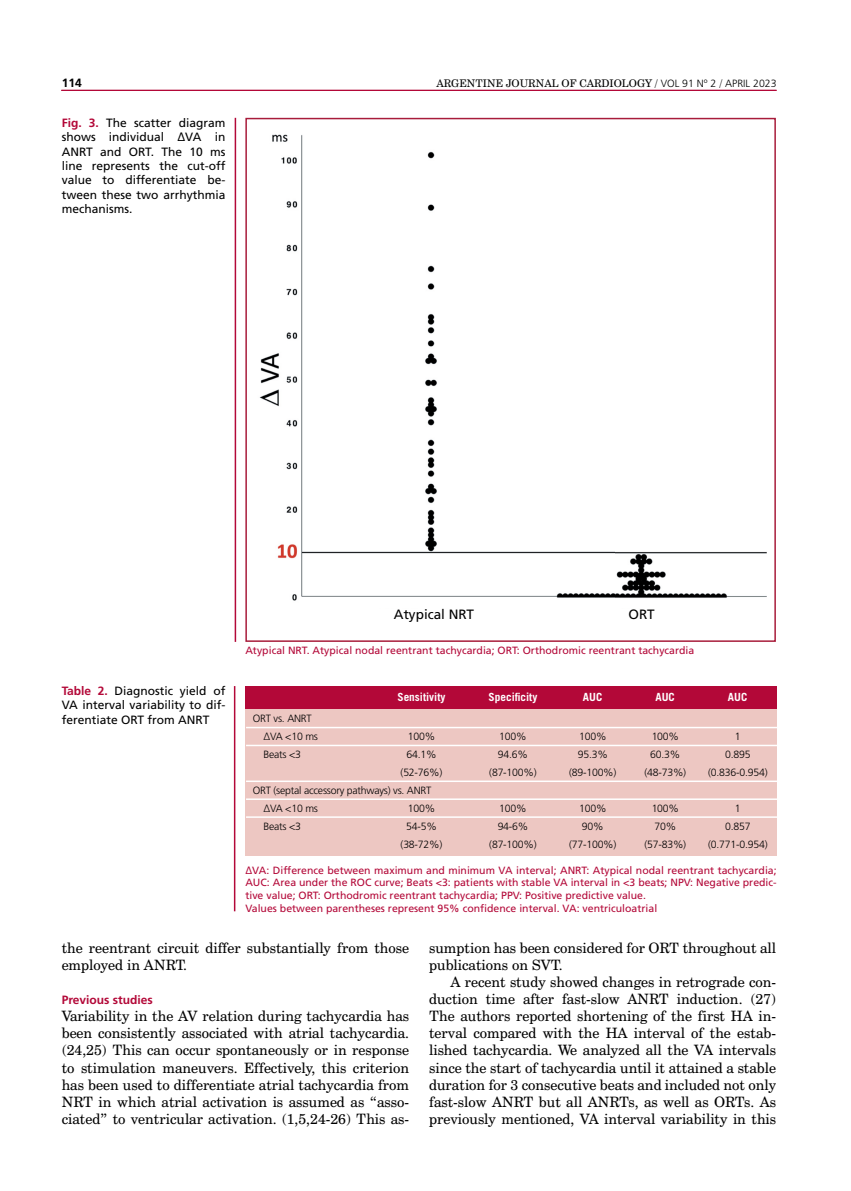
<style>
.page{position:relative;width:851px;height:1191px;background:#fff}
.page>*{position:absolute;margin:0;border:0;box-sizing:border-box;transform-origin:0 0}
.t1{font:14.25px/17.1px "Century Schoolbook BT";color:#000}
.t2{font:13.5px "Frutiger LT Std";color:#000}
.t3{font:12px/14.4px "Frutiger LT Std";color:#000;text-align:justify}
.t4{font:700 12px "Frutiger LT Std";color:#b30838}
.t5{font:700 12px "Frutiger LT Std";color:#000}
.t6{font:700 11.25px "Trade Gothic";color:#fff}
.t7{font:10.5px/12.6px "Frutiger LT Std";color:#b30838;text-align:justify}
.t8{font:300 10.5px "Frutiger LT Std";letter-spacing:-.02em;color:#000}
.t9{font:10.5px "Century Schoolbook BT";color:#000}
.s1{font-family:"Frutiger LT Std";font-weight:300}
.s2{font-weight:700;color:#b30838}
</style>
<div class="page">
<hr style="left:61px;top:90px;width:715px;height:1px;background:#b30838">
<img style="left:259px;top:134px;width:507px;height:467px">
<div style="left:245px;top:118px;width:530px;height:524px;border:2px solid #a81c3b"></div>
<hr style="left:234px;top:118px;width:2px;height:524px;background:#b30838">
<div style="left:245px;top:686px;width:531px;height:22px;background:#b30838"></div>
<div style="left:245px;top:709px;width:531px;height:146px;background:#edc7c2"></div>
<hr style="left:246px;top:727px;width:531px;height:1px;background:#fff">
<hr style="left:246px;top:816px;width:531px;height:2px;background:#fff">
<hr style="left:246px;top:744px;width:531px;height:2px;background:#fff">
<hr style="left:246px;top:798px;width:531px;height:2px;background:#fff">
<hr style="left:246px;top:780px;width:531px;height:2px;background:#fff">
<hr style="left:234px;top:686px;width:1px;height:225px;background:#b30838">
<p class="t5" style="left:62px;top:75px;width:22px">114</p>
<p class="t9" style="left:436px;top:77px;width:341px">ARGENTINE JOURNAL OF CARDIOLOGY / <span class="s1">VOL 91 Nº 2</span> / <span class="s1">APRIL 2023</span></p>
<p class="t3" style="left:62px;top:115px;width:165px"><span class="s2">Fig. 3.</span> The scatter diagram shows individual ∆VA in ANRT and ORT. The 10 ms line represents the cut-off value to differentiate be&shy;tween these two arrhythmia mechanisms.</p>
<p class="t3" style="left:62px;top:684px;width:165px"><span class="s2">Table 2.</span> Diagnostic yield of VA interval variability to dif&shy;ferentiate ORT from ANRT</p>
<p class="t2" style="left:394px;top:606px;width:82px">Atypical NRT</p>
<p class="t2" style="left:628px;top:606px;width:28px">ORT</p>
<p class="t7" style="left:245px;top:644px;width:450px">Atypical NRT. Atypical nodal reentrant tachycardia; ORT: Orthodromic reentrant tachycardia</p>
<p class="t6" style="left:397px;top:689px;width:50px">Sensitivity</p>
<p class="t6" style="left:488px;top:689px;width:50px">Specificity</p>
<p class="t6" style="left:582px;top:689px;width:21px">AUC</p>
<p class="t6" style="left:655px;top:689px;width:21px">AUC</p>
<p class="t6" style="left:727px;top:689px;width:21px">AUC</p>
<p class="t8" style="left:253px;top:712px;width:61px">ORT vs. ANRT</p>
<p class="t8" style="left:263px;top:730px;width:56px">ΔVA &lt;10 ms</p>
<p class="t8" style="left:263px;top:748px;width:39px">Beats &lt;3</p>
<p class="t8" style="left:253px;top:784px;width:180px">ORT (septal accessory pathways) vs. ANRT</p>
<p class="t8" style="left:263px;top:802px;width:56px">ΔVA &lt;10 ms</p>
<p class="t8" style="left:263px;top:820px;width:39px">Beats &lt;3</p>
<p class="t8" style="left:408px;top:730px;width:29px">100%</p>
<p class="t8" style="left:406px;top:748px;width:32px">64.1%</p>
<p class="t8" style="left:400px;top:766px;width:43px">(52-76%)</p>
<p class="t8" style="left:408px;top:802px;width:29px">100%</p>
<p class="t8" style="left:406px;top:820px;width:32px">54-5%</p>
<p class="t8" style="left:400px;top:838px;width:43px">(38-72%)</p>
<p class="t8" style="left:499px;top:730px;width:29px">100%</p>
<p class="t8" style="left:498px;top:748px;width:32px">94.6%</p>
<p class="t8" style="left:489px;top:766px;width:49px">(87-100%)</p>
<p class="t8" style="left:499px;top:802px;width:29px">100%</p>
<p class="t8" style="left:497px;top:820px;width:32px">94-6%</p>
<p class="t8" style="left:489px;top:838px;width:49px">(87-100%)</p>
<p class="t8" style="left:579px;top:730px;width:29px">100%</p>
<p class="t8" style="left:577px;top:748px;width:32px">95.3%</p>
<p class="t8" style="left:569px;top:766px;width:49px">(89‑100%)</p>
<p class="t8" style="left:579px;top:802px;width:29px">100%</p>
<p class="t8" style="left:582px;top:820px;width:23px">90%</p>
<p class="t8" style="left:569px;top:838px;width:49px">(77-100%)</p>
<p class="t8" style="left:651px;top:730px;width:29px">100%</p>
<p class="t8" style="left:650px;top:748px;width:32px">60.3%</p>
<p class="t8" style="left:644px;top:766px;width:43px">(48-73%)</p>
<p class="t8" style="left:651px;top:802px;width:29px">100%</p>
<p class="t8" style="left:654px;top:820px;width:23px">70%</p>
<p class="t8" style="left:644px;top:838px;width:43px">(57-83%)</p>
<p class="t8" style="left:734px;top:730px;width:7px">1</p>
<p class="t8" style="left:725px;top:748px;width:27px">0.895</p>
<p class="t8" style="left:708px;top:766px;width:61px">(0.836-0.954)</p>
<p class="t8" style="left:734px;top:802px;width:7px">1</p>
<p class="t8" style="left:725px;top:820px;width:27px">0.857</p>
<p class="t8" style="left:708px;top:838px;width:61px">(0.771-0.954)</p>
<p class="t7" style="left:245px;top:863px;width:532px">ΔVA: Difference between maximum and minimum VA interval; ANRT: Atypical nodal reentrant tachycardia; AUC: Area under the ROC curve; Beats &lt;3: patients with stable VA interval in &lt;3 beats; NPV: Negative predic&shy;tive value; ORT: Orthodromic reentrant tachycardia; PPV: Positive predictive value.</p>
<p class="t7" style="left:245px;top:901px;width:413px">Values between parentheses represent 95% confidence interval. VA: ventriculoatrial</p>
<p class="t1" style="left:62px;top:939px;width:349px">the reentrant circuit differ substantially from those employed in ANRT.</p>
<p class="t4" style="left:62px;top:993px;width:93px">Previous studies</p>
<p class="t1" style="left:62px;top:1007px;width:349px;text-align:justify">Variability in the AV relation during tachycardia has been consistently associated with atrial tachycardia. (24,25) This can occur spontaneously or in response to stimulation maneuvers. Effectively, this criterion has been used to differentiate atrial tachycardia from NRT in which atrial activation is assumed as “asso&shy;ciated” to ventricular activation. (1,5,24-26) This as-</p>
<p class="t1" style="left:429px;top:939px;width:348px">sumption has been considered for ORT throughout all publications on SVT.</p>
<p class="t1" style="left:429px;top:973px;width:348px;text-align:justify;text-indent:21px">A recent study showed changes in retrograde con&shy;duction time after fast-slow ANRT induction. (27)<br>The authors reported shortening of the first HA in&shy;terval compared with the HA interval of the estab&shy;lished tachycardia. We analyzed all the VA intervals since the start of tachycardia until it attained a stable duration for 3 consecutive beats and included not only fast-slow ANRT but all ANRTs, as well as ORTs. As previously mentioned, VA interval variability in this</p>
</div>
